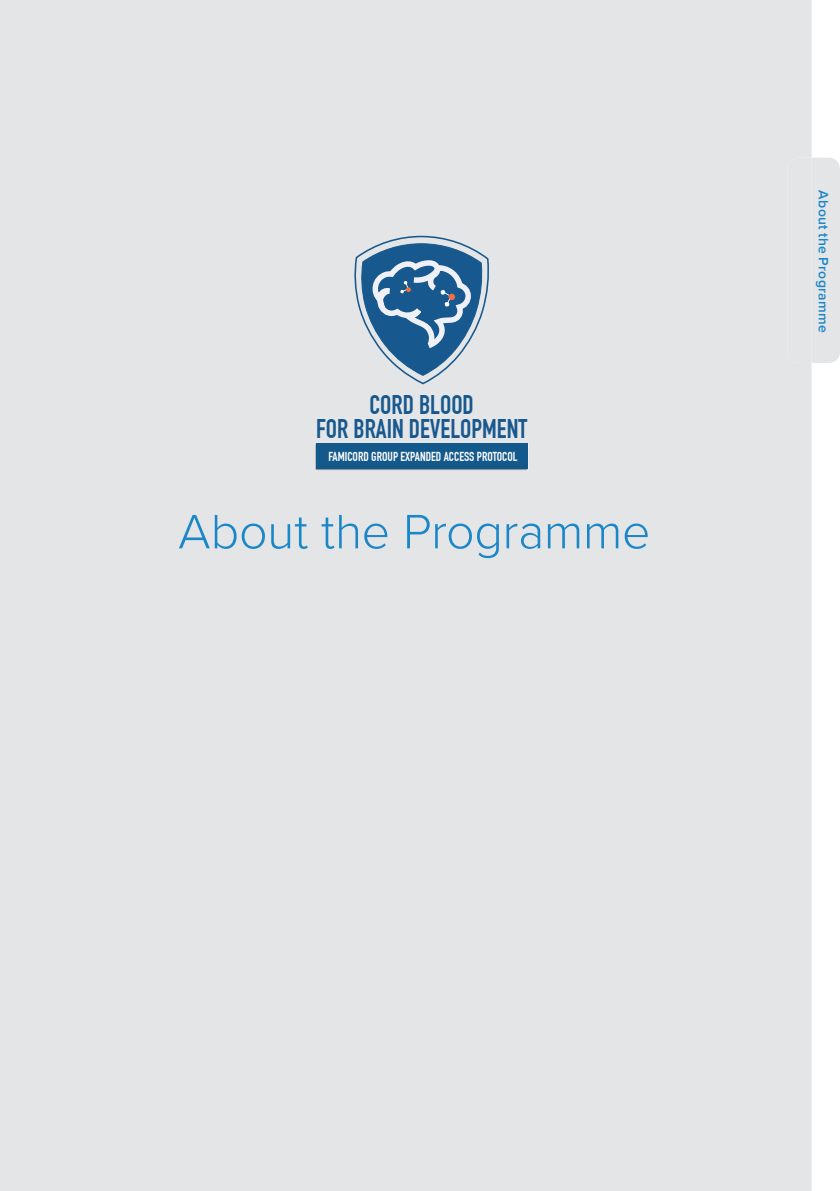
<style>
.page{position:relative;width:840px;height:1191px;background:#fff}
.page>*{position:absolute;margin:0;border:0;box-sizing:border-box;transform-origin:0 0}
.t1{font:300 50px "Proxima Nova";letter-spacing:-.01em;color:#1c87c8}
.t2{font:700 26.4px/24px "DIN Condensed";color:#17588e;text-align:center}
.t3{font:600 14px "Proxima Nova";letter-spacing:.02em;color:#1c87c8}
.t4{font:700 12.8px "DIN Condensed";color:#fff}
</style>
<div class="page">
<div style="left:0;top:0;width:811px;height:1191px;background:#e4e5e7"></div>
<div style="left:787px;top:158px;width:52px;height:205px;background:#e4e5e7"></div>
<img style="left:315px;top:443px;width:213px;height:27px">
<div style="left:316px;top:443px;width:211px;height:25px;background:#14598b"></div>
<svg style="left:354px;top:235px;width:135px;height:150px;background:#7b9dba"></svg>
<h2 class="t2" style="left:316px;top:393px;width:212px">CORD BLOOD<br>FOR BRAIN DEVELOPMENT</h2>
<p class="t4" style="left:328px;top:449px;width:190px">FAMICORD GROUP EXPANDED ACCESS PROTOCOL</p>
<h1 class="t1" style="left:178px;top:494px;width:473px">About the Programme</h1>
<p class="t3" style="left:833px;top:190px;width:144px;rotate:90deg">About the Programme</p>
</div>
